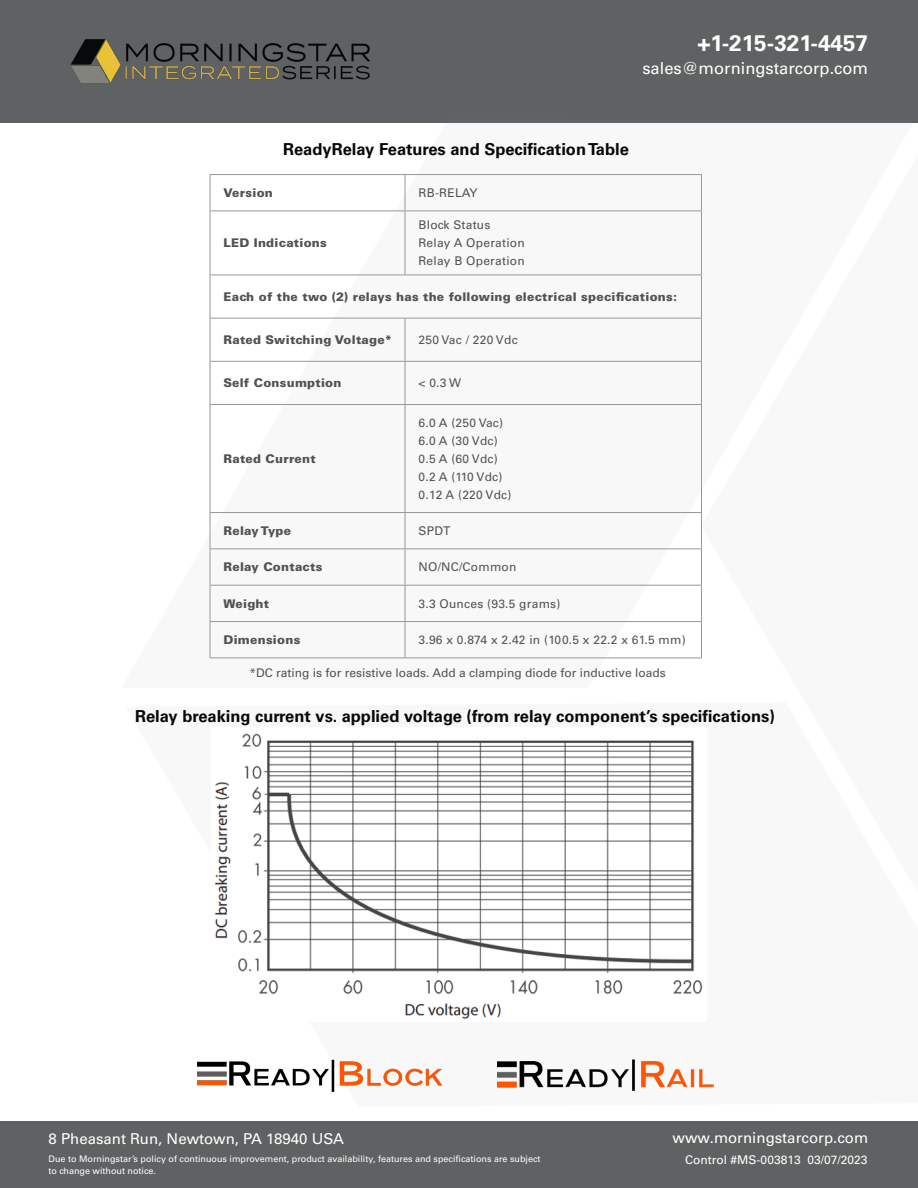
<style>
.page{position:relative;width:918px;height:1188px;background:#fff}
.page>*{position:absolute;margin:0;border:0;box-sizing:border-box;transform-origin:0 0}
.t1{font:700 22.5px "Univers LT Std";color:#fff}
.t2{font:700 16.5px "Univers LT Std";color:#070807}
.t3{font:16.5px "Univers LT Std";color:#fff}
.t4{font:15px "Univers LT Std";color:#fff}
.t5{font:12px "Univers LT Std";letter-spacing:.02em;color:#505353}
.t6{font:900 12px "Univers LT Std";letter-spacing:.02em;color:#505353}
.t7{font:12px "Univers LT Std";color:#505353}
.t8{font:12px "Univers LT Std";color:#fff}
.t9{font:9px "Univers LT Std";color:#fff}
</style>
<div class="page">
<div style="left:0;top:0;width:918px;height:123px;background:#5f6262"></div>
<div style="left:0;top:1122px;width:918px;height:66px;background:#5f6262"></div>
<img style="left:70px;top:39px;width:300px;height:44px">
<svg style="left:209px;top:174px;width:492px;height:485px"></svg>
<hr style="left:210px;top:174px;width:195px;height:1px;background:#989898">
<hr style="left:210px;top:175px;width:1px;height:36px;background:#989898">
<hr style="left:405px;top:174px;width:297px;height:1px;background:#989898">
<hr style="left:405px;top:175px;width:1px;height:36px;background:#989898">
<hr style="left:701px;top:175px;width:1px;height:36px;background:#989898">
<hr style="left:210px;top:211px;width:195px;height:1px;background:#989898">
<hr style="left:210px;top:211px;width:1px;height:64px;background:#989898">
<hr style="left:405px;top:211px;width:297px;height:1px;background:#989898">
<hr style="left:405px;top:211px;width:1px;height:64px;background:#989898">
<hr style="left:701px;top:211px;width:1px;height:64px;background:#989898">
<hr style="left:210px;top:275px;width:195px;height:1px;background:#989898">
<hr style="left:210px;top:275px;width:1px;height:43px;background:#989898">
<hr style="left:405px;top:275px;width:297px;height:1px;background:#989898">
<hr style="left:701px;top:275px;width:1px;height:43px;background:#989898">
<hr style="left:210px;top:318px;width:195px;height:1px;background:#989898">
<hr style="left:210px;top:318px;width:1px;height:43px;background:#989898">
<hr style="left:405px;top:318px;width:297px;height:1px;background:#989898">
<hr style="left:405px;top:318px;width:1px;height:43px;background:#989898">
<hr style="left:701px;top:318px;width:1px;height:43px;background:#989898">
<hr style="left:210px;top:361px;width:195px;height:1px;background:#989898">
<hr style="left:210px;top:362px;width:1px;height:42px;background:#989898">
<hr style="left:405px;top:361px;width:297px;height:1px;background:#989898">
<hr style="left:405px;top:362px;width:1px;height:42px;background:#989898">
<hr style="left:701px;top:362px;width:1px;height:42px;background:#989898">
<hr style="left:210px;top:404px;width:195px;height:1px;background:#989898">
<hr style="left:210px;top:405px;width:1px;height:107px;background:#989898">
<hr style="left:405px;top:404px;width:297px;height:1px;background:#989898">
<hr style="left:405px;top:405px;width:1px;height:107px;background:#989898">
<hr style="left:701px;top:405px;width:1px;height:107px;background:#989898">
<hr style="left:210px;top:512px;width:195px;height:1px;background:#989898">
<hr style="left:210px;top:513px;width:1px;height:35px;background:#989898">
<hr style="left:405px;top:512px;width:297px;height:1px;background:#989898">
<hr style="left:405px;top:513px;width:1px;height:35px;background:#989898">
<hr style="left:701px;top:513px;width:1px;height:35px;background:#989898">
<hr style="left:210px;top:548px;width:195px;height:1px;background:#989898">
<hr style="left:210px;top:549px;width:1px;height:36px;background:#989898">
<hr style="left:405px;top:548px;width:297px;height:1px;background:#989898">
<hr style="left:405px;top:549px;width:1px;height:36px;background:#989898">
<hr style="left:701px;top:549px;width:1px;height:36px;background:#989898">
<hr style="left:210px;top:585px;width:195px;height:1px;background:#989898">
<hr style="left:210px;top:586px;width:1px;height:35px;background:#989898">
<hr style="left:405px;top:585px;width:297px;height:1px;background:#989898">
<hr style="left:405px;top:586px;width:1px;height:35px;background:#989898">
<hr style="left:701px;top:586px;width:1px;height:35px;background:#989898">
<hr style="left:210px;top:621px;width:195px;height:1px;background:#989898">
<hr style="left:210px;top:622px;width:1px;height:36px;background:#989898">
<hr style="left:405px;top:621px;width:297px;height:1px;background:#989898">
<hr style="left:405px;top:622px;width:1px;height:36px;background:#989898">
<hr style="left:701px;top:622px;width:1px;height:36px;background:#989898">
<hr style="left:210px;top:658px;width:195px;height:1px;background:#989898">
<hr style="left:405px;top:658px;width:297px;height:1px;background:#989898">
<img style="left:215px;top:733px;width:488px;height:286px">
<img style="left:497px;top:1059px;width:217px;height:33px">
<img style="left:198px;top:1059px;width:245px;height:33px">
<h1 class="t1" style="left:697px;top:30px;width:172px">+1-215-321-4457</h1>
<h2 class="t3" style="left:642px;top:58px;width:227px">sales@morningstarcorp.com</h2>
<p class="t2" style="left:283px;top:140px;width:347px">ReadyRelay Features and Specification Table</p>
<p class="t6" style="left:224px;top:185px;width:51px">Version</p>
<p class="t5" style="left:419px;top:186px;width:60px">RB-RELAY</p>
<p class="t5" style="left:419px;top:218px;width:74px">Block Status</p>
<p class="t5" style="left:419px;top:236px;width:108px">Relay A Operation</p>
<p class="t5" style="left:419px;top:254px;width:108px">Relay B Operation</p>
<p class="t6" style="left:224px;top:289px;width:455px">Each of the two (2) relays has the following electrical specifications:</p>
<p class="t6" style="left:224px;top:332px;width:170px">Rated Switching Voltage*</p>
<p class="t5" style="left:419px;top:333px;width:101px">250 Vac / 220 Vdc</p>
<p class="t6" style="left:224px;top:375px;width:120px">Self Consumption</p>
<p class="t5" style="left:419px;top:376px;width:44px">&lt; 0.3 W</p>
<p class="t6" style="left:224px;top:235px;width:105px">LED Indications</p>
<p class="t6" style="left:224px;top:451px;width:94px">Rated Current</p>
<p class="t5" style="left:419px;top:416px;width:86px">6.0 A (250 Vac)</p>
<p class="t5" style="left:419px;top:434px;width:81px">6.0 A (30 Vdc)</p>
<p class="t5" style="left:419px;top:452px;width:81px">0.5 A (60 Vdc)</p>
<p class="t5" style="left:419px;top:470px;width:85px">0.2 A (110 Vdc)</p>
<p class="t5" style="left:419px;top:488px;width:94px">0.12 A (220 Vdc)</p>
<p class="t6" style="left:224px;top:523px;width:69px">Relay Type</p>
<p class="t5" style="left:419px;top:524px;width:34px">SPDT</p>
<p class="t6" style="left:224px;top:560px;width:100px">Relay Contacts</p>
<p class="t5" style="left:419px;top:560px;width:99px">NO/NC/Common</p>
<p class="t6" style="left:224px;top:596px;width:47px">Weight</p>
<p class="t5" style="left:419px;top:596px;width:143px">3.3 Ounces (93.5 grams)</p>
<p class="t6" style="left:224px;top:632px;width:78px">Dimensions</p>
<p class="t5" style="left:419px;top:633px;width:269px">3.96 x 0.874 x 2.42 in (100.5 x 22.2 x 61.5 mm)</p>
<p class="t7" style="left:249px;top:666px;width:418px">*DC rating is for resistive loads. Add a clamping diode for inductive loads</p>
<p class="t2" style="left:135px;top:706px;width:641px">Relay breaking current vs. applied voltage (from relay component’s specifications)</p>
<p class="t4" style="left:49px;top:1130px;width:297px">8 Pheasant Run, Newtown, PA 18940 USA</p>
<p class="t4" style="left:673px;top:1129px;width:197px">www.morningstarcorp.com</p>
<p class="t9" style="left:49px;top:1153px;width:493px">Due to Morningstar’s policy of continuous improvement, product availability, features and specifications are subject</p>
<p class="t8" style="left:685px;top:1153px;width:184px">Control #MS-003813 03/07/2023</p>
<p class="t9" style="left:49px;top:1165px;width:109px">to change without notice.</p>
</div>
